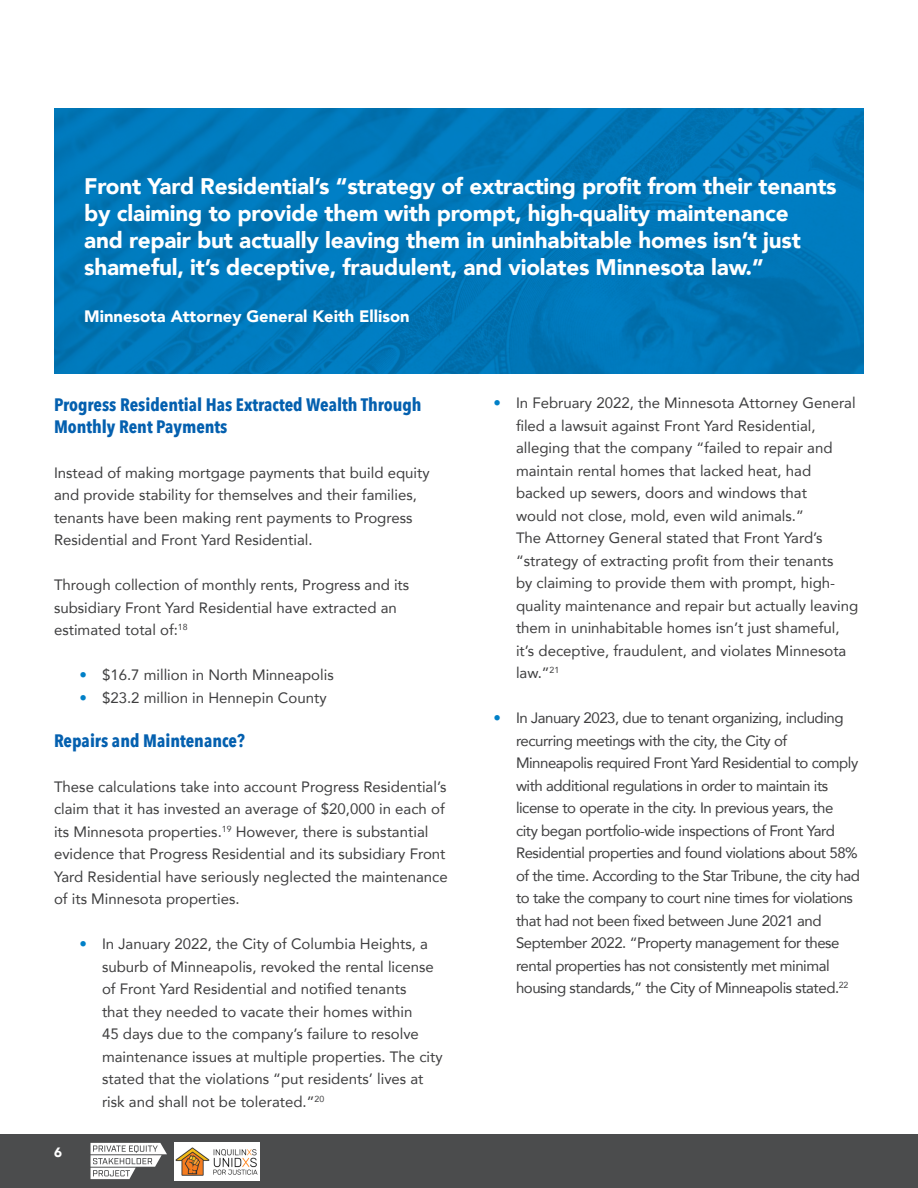
<style>
.page{position:relative;width:918px;height:1188px;background:#fff}
.page>*{position:absolute;margin:0;border:0;box-sizing:border-box;transform-origin:0 0}
.Report_Body{font:900 22.5px/27px "Avenir";letter-spacing:-.01em;color:#fff}
.Subhead{font:700 18px/21.6px "Avenir Next Condensed";color:#0460af}
.Report_Body-2{font:900 16.5px "Avenir";color:#fff}
.Report_Body-3{font:15px/22.5px "Avenir";color:#3e3e3f}
.Report_Body-4{font:15px/22.5px "Avenir";letter-spacing:-.03em;color:#3e3e3f}
.t1{font:900 13.5px "Avenir";color:#fff}
.s1{color:#0080c7}
</style>
<div class="page">
<div style="left:0;top:1134px;width:918px;height:54px;background:#4b4c4d"></div>
<svg style="left:91px;top:1143px;width:76px;height:36px"></svg>
<img style="left:174px;top:1143px;width:85px;height:37px">
<img style="left:54px;top:108px;width:810px;height:266px">
<p class="Report_Body" style="left:84px;top:173px;width:754px">Front Yard Residential’s “strategy of extracting profit from their tenants by claiming to provide them with prompt, high-quality maintenance<br>and repair but actually leaving them in uninhabitable homes isn’t just shameful, it’s deceptive, fraudulent, and violates Minnesota law.”</p>
<p class="Report_Body-2" style="left:84px;top:302px;width:327px">Minnesota Attorney General Keith Ellison</p>
<p class="Subhead" style="left:54px;top:394px;width:369px">Progress Residential Has Extracted Wealth Through<br>Monthly Rent Payments</p>
<p class="Report_Body-3" style="left:54px;top:461px;width:377px">Instead of making mortgage payments that build equity and provide stability for themselves and their families, tenants have been making rent payments to Progress Residential and Front Yard Residential.</p>
<p class="Report_Body-3" style="left:54px;top:573px;width:357px">Through collection of monthly rents, Progress and its subsidiary Front Yard Residential have extracted an estimated total of:<sup>18</sup></p>
<p class="Report_Body-3" style="left:80px;top:663px;width:256px"><span class="s1">•</span> $16.7 million in North Minneapolis</p>
<p class="Report_Body-3" style="left:80px;top:686px;width:249px"><span class="s1">•</span> $23.2 million in Hennepin County</p>
<p class="Subhead" style="left:54px;top:730px;width:192px">Repairs and Maintenance?</p>
<p class="Report_Body-3" style="left:54px;top:775px;width:395px">These calculations take into account Progress Residential’s claim that it has invested an average of $20,000 in each of its Minnesota properties.<sup>19</sup> However, there is substantial evidence that Progress Residential and its subsidiary Front Yard Residential have seriously neglected the maintenance of its Minnesota properties.</p>
<p class="Report_Body-3" style="left:102px;top:932px;width:342px;text-indent:-22px"><span class="s1">•</span> In January 2022, the City of Columbia Heights, a suburb of Minneapolis, revoked the rental license of Front Yard Residential and notified tenants<br>that they needed to vacate their homes within<br>45 days due to the company’s failure to resolve maintenance issues at multiple properties. The city stated that the violations “put residents’ lives at risk and shall not be tolerated.”<sup>20</sup></p>
<p class="t1" style="left:54px;top:1141px;width:9px">6</p>
<p class="Report_Body-3" style="left:516px;top:391px;width:344px;text-indent:-22px"><span class="s1">•</span> In February 2022, the Minnesota Attorney General filed a lawsuit against Front Yard Residential, alleging that the company “failed to repair and maintain rental homes that lacked heat, had backed up sewers, doors and windows that<br>would not close, mold, even wild animals.”<br>The Attorney General stated that Front Yard’s “strategy of extracting profit from their tenants<br>by claiming to provide them with prompt, high&shy;quality maintenance and repair but actually leaving them in uninhabitable homes isn’t just shameful, it’s deceptive, fraudulent, and violates Minnesota law.”<sup>21</sup></p>
<p class="Report_Body-4" style="left:516px;top:706px;width:345px;text-indent:-22px"><span class="s1">•</span> In January 2023, due to tenant organizing, including recurring meetings with the city, the City of Minneapolis required Front Yard Residential to comply with additional regulations in order to maintain its license to operate in the city. In previous years, the<br>city began portfolio-wide inspections of Front Yard Residential properties and found violations about 58% of the time. According to the Star Tribune, the city had to take the company to court nine times for violations that had not been fixed between June 2021 and September 2022. “Property management for these rental properties has not consistently met minimal housing standards,” the City of Minneapolis stated.<sup>22</sup></p>
</div>
